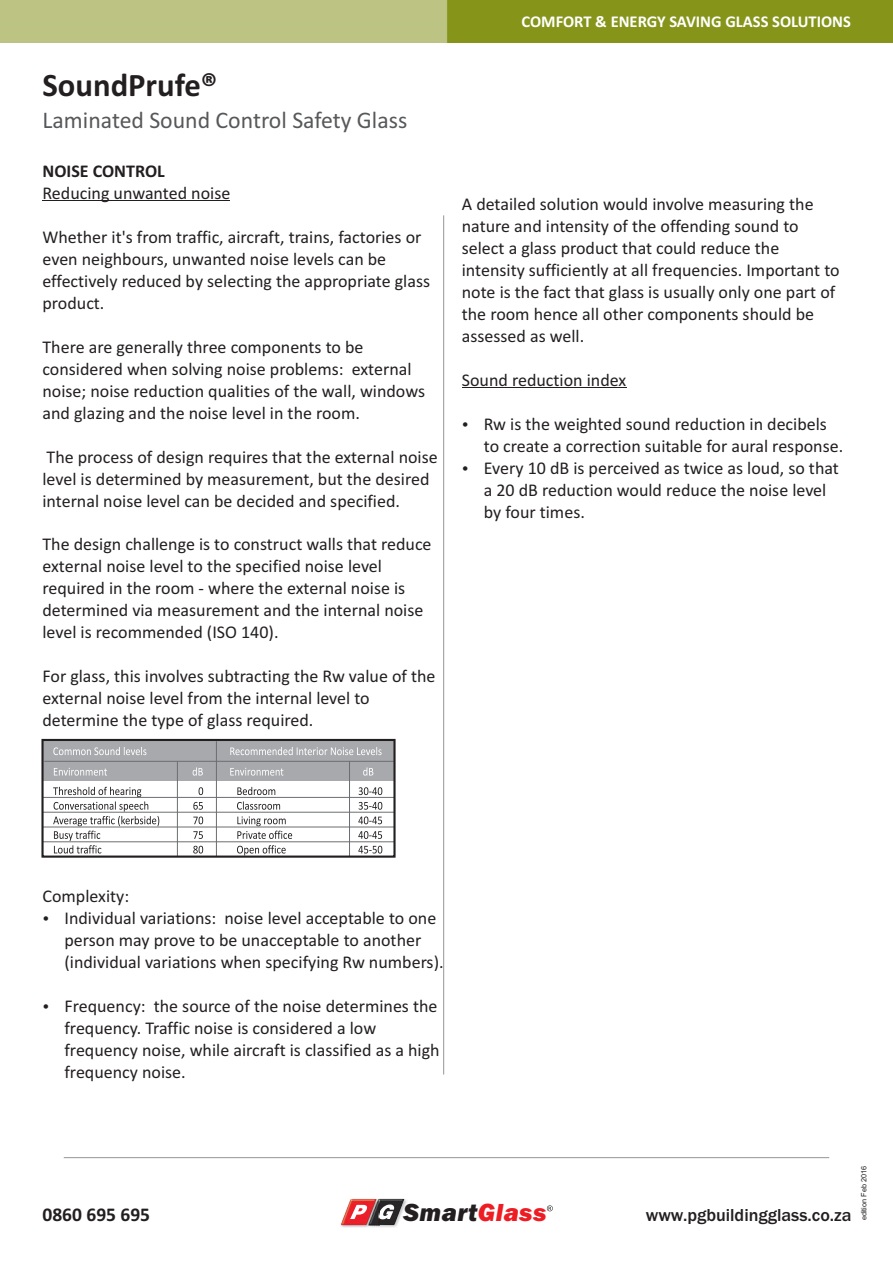
<style>
.page{position:relative;width:893px;height:1263px;background:#fff}
.page>*{position:absolute;margin:0;border:0;box-sizing:border-box;transform-origin:0 0}
.t1{font:700 33px "Calibri";color:#231f20}
.t2{font:italic 800 25.65px "Franklin Gothic";letter-spacing:.015em;color:#231f20}
.t3{font:24px "Calibri";color:#57585a}
.t4{font:700 19.5px "Calibri";color:#231f20}
.t5{font:18px/21.9px "Calibri";color:#231f20}
.t6{font:500 18px "Franklin Gothic";color:#231f20}
.t7{font:700 18px "Calibri";color:#231f20}
.t8{font:700 16.5px "Calibri";color:#fff}
.t9{font:15.3px "Wingdings";color:#231f20}
.t10{font:7.35px "Arial";color:#231f20}
.s1{color:#ee1d23}
</style>
<div class="page">
<hr style="left:43px;top:200px;width:187px;height:1px;background:#231f20">
<div style="left:446px;top:0;width:447px;height:43px;background:#86951a"></div>
<div style="left:0;top:0;width:448px;height:43px;background:#bdc483"></div>
<img style="left:380px;top:1199px;width:27px;height:28px">
<img style="left:380px;top:1199px;width:24px;height:26px">
<svg style="left:380px;top:1204px;width:14px;height:15px"></svg>
<img style="left:341px;top:1199px;width:39px;height:28px">
<img style="left:340px;top:1199px;width:37px;height:26px">
<svg style="left:350px;top:1205px;width:17px;height:14px"></svg>
<svg style="left:547px;top:1205px;width:6px;height:6px"></svg>
<hr style="left:462px;top:387px;width:164px;height:1px;background:#231f20">
<hr style="left:443px;top:215px;width:1px;height:859px;background:#939598">
<hr style="left:64px;top:1157px;width:765px;height:1px;background:#939598">
<div style="left:43px;top:740px;width:352px;height:41px;background:#a8a9ad"></div>
<svg style="left:53px;top:747px;width:93px;height:8px"></svg>
<svg style="left:230px;top:747px;width:152px;height:8px"></svg>
<svg style="left:53px;top:787px;width:329px;height:68px"></svg>
<svg style="left:54px;top:768px;width:53px;height:8px"></svg>
<svg style="left:230px;top:768px;width:53px;height:8px"></svg>
<svg style="left:193px;top:767px;width:10px;height:9px"></svg>
<svg style="left:363px;top:767px;width:10px;height:9px"></svg>
<hr style="left:43px;top:797px;width:351px;height:1px;background:#6c6d70">
<hr style="left:43px;top:812px;width:351px;height:1px;background:#6c6d70">
<hr style="left:43px;top:826px;width:351px;height:1px;background:#6c6d70">
<hr style="left:43px;top:841px;width:351px;height:1px;background:#6c6d70">
<hr style="left:216px;top:741px;width:1px;height:116px;background:#6c6d70">
<hr style="left:44px;top:761px;width:350px;height:1px;background:#6c6d70">
<hr style="left:177px;top:761px;width:1px;height:96px;background:#6c6d70">
<hr style="left:349px;top:761px;width:1px;height:95px;background:#6c6d70">
<div style="left:41px;top:739px;width:355px;height:119px;border:2px solid #231f20"></div>
<h1 class="t1" style="left:43px;top:71px;width:176px">SoundPrufe®</h1>
<h3 class="t3" style="left:43px;top:110px;width:366px">Laminated Sound Control Safety Glass</h3>
<p class="t7" style="left:43px;top:163px;width:124px">NOISE CONTROL</p>
<p class="t5" style="left:43px;top:183px;width:189px">Reducing unwanted noise</p>
<p class="t5" style="left:43px;top:227px;width:389px">Whether it's from traffic, aircraft, trains, factories or even neighbours, unwanted noise levels can be effectively reduced by selecting the appropriate glass product.</p>
<p class="t5" style="left:43px;top:337px;width:384px">There are generally three components to be considered when solving noise problems: external noise; noise reduction qualities of the wall, windows and glazing and the noise level in the room.</p>
<p class="t5" style="left:43px;top:447px;width:397px">The process of design requires that the external noise level is determined by measurement, but the desired internal noise level can be decided and specified.</p>
<p class="t5" style="left:42px;top:535px;width:391px">The design challenge is to construct walls that reduce external noise level to the specified noise level required in the room - where the external noise is determined via measurement and the internal noise level is recommended (ISO 140).</p>
<p class="t5" style="left:42px;top:667px;width:395px">For glass, this involves subtracting the Rw value of the external noise level from the internal level to determine the type of glass required.</p>
<p class="t8" style="left:521px;top:14px;width:331px">COMFORT &amp; ENERGY SAVING GLASS SOLUTIONS</p>
<p class="t5" style="left:462px;top:195px;width:379px">A detailed solution would involve measuring the nature and intensity of the offending sound to select a glass product that could reduce the intensity sufficiently at all frequencies. Important to note is the fact that glass is usually only one part of the room hence all other components should be assessed as well.</p>
<p class="t5" style="left:462px;top:370px;width:166px">Sound reduction index</p>
<p class="t5" style="left:462px;top:414px;width:367px">•Rw is the weighted sound reduction in decibels</p>
<p class="t9" style="left:462px;top:462px;width:47px">•</p>
<p class="t5" style="left:484px;top:436px;width:361px">to create a correction suitable for aural response.<br>Every 10 dB is perceived as twice as loud, so that a 20 dB reduction would reduce the noise level by four times.</p>
<p class="t5" style="left:42px;top:886px;width:88px">Complexity:</p>
<p class="t5" style="left:64px;top:908px;width:381px;text-indent:-22px">•Individual variations: noise level acceptable to one person may prove to be unacceptable to another (individual variations when specifying Rw numbers).</p>
<p class="t5" style="left:64px;top:996px;width:377px;text-indent:-22px">•Frequency: the source of the noise determines the frequency. Traffic noise is considered a low frequency noise, while aircraft is classified as a high frequency noise.</p>
<h2 class="t2" style="left:403px;top:1202px;width:145px">Smart<span class="s1">Glass</span></h2>
<p class="t4" style="left:43px;top:1206px;width:109px">0860 695 695</p>
<p class="t6" style="left:646px;top:1208px;width:207px">www.pgbuildingglass.co.za</p>
<p class="t10" style="left:861px;top:1220px;width:56px;rotate:-90deg">edition Feb 2016</p>
</div>
